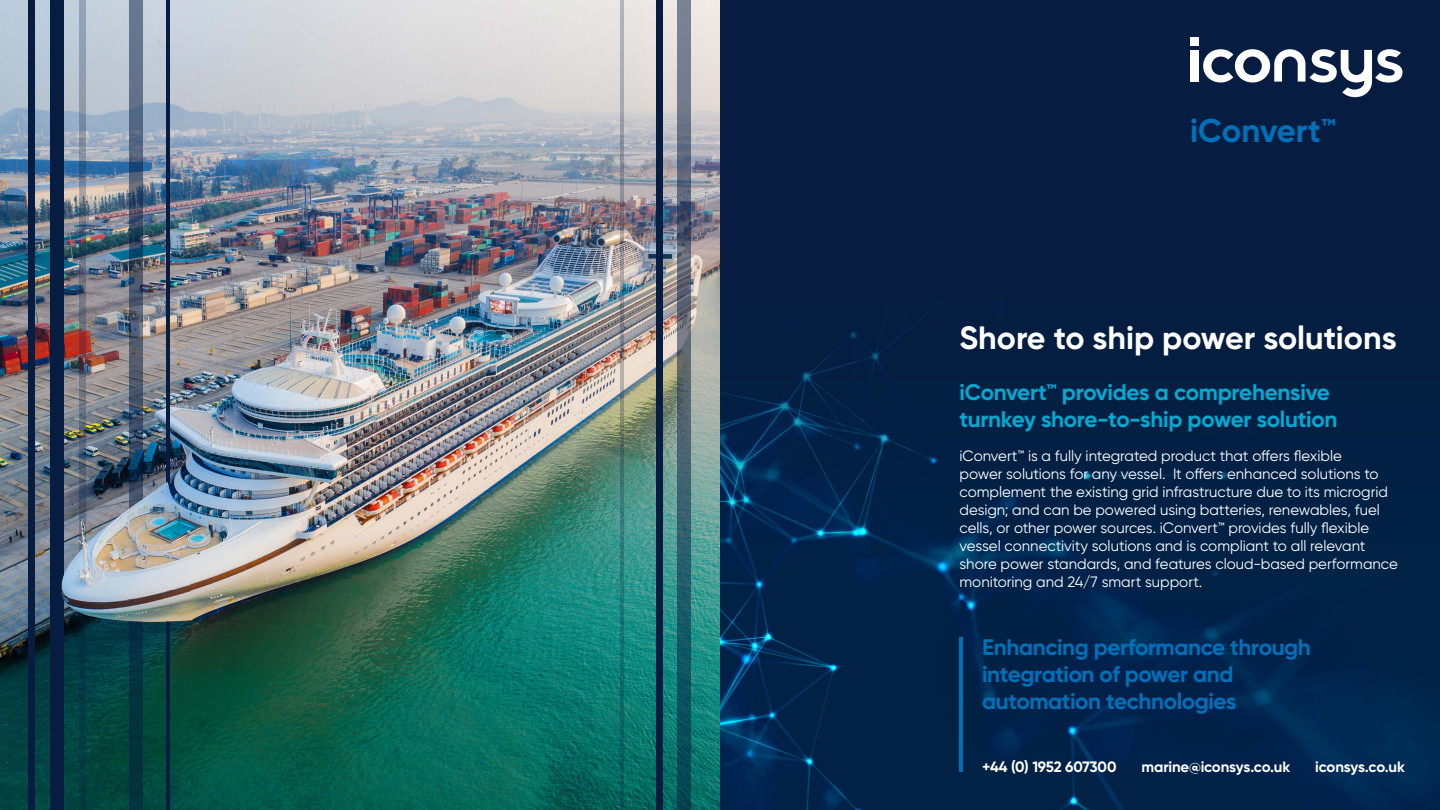
<style>
.page{position:relative;width:1440px;height:810px;background:#061d41}
.page>*{position:absolute;margin:0;border:0;box-sizing:border-box;transform-origin:0 0}
.t1{font:700 32.85px "Gilroy";color:#0071b9}
.t2{font:700 32.25px "Gilroy";color:#fff}
.t3{font:700 22.5px/27px "Gilroy";letter-spacing:-.02em;color:#0071b9}
.t4{font:700 22.5px/27px "Gilroy";letter-spacing:-.015em;color:#00aad2}
.t5{font:15px/18px "Gilroy";color:#fff}
.t6{font:700 15px "Gilroy";letter-spacing:-.015em;color:#fff}
</style>
<div class="page">
<img style="left:720px;top:311px;width:720px;height:499px">
<img style="left:0;top:0;width:720px;height:810px">
<div style="left:1190px;top:50px;width:8px;height:32px;background:#fff"></div>
<div style="left:1190px;top:38px;width:8px;height:8px;background:#fff"></div>
<svg style="left:1203px;top:49px;width:200px;height:48px"></svg>
<img style="left:620px;top:0;width:4px;height:810px">
<svg style="left:677px;top:0;width:13px;height:810px;background:#416170"></svg>
<div style="left:28px;top:0;width:7px;height:810px;background:#061d41"></div>
<img style="left:79px;top:0;width:7px;height:810px">
<div style="left:50px;top:0;width:13px;height:810px;background:#061d41"></div>
<div style="left:657px;top:0;width:6px;height:810px;background:#061d41"></div>
<hr style="left:167px;top:0;width:3px;height:810px;background:#061d41">
<svg style="left:130px;top:0;width:13px;height:810px;background:#334e63"></svg>
<div style="left:937px;top:596px;width:415px;height:162px;background:#061d41;opacity:.75"></div>
<hr style="left:959px;top:638px;width:4px;height:134px;background:#0071b9">
<img style="left:61px;top:482px;width:132px;height:140px">
<h1 class="t1" style="left:1190px;top:110px;width:148px">iConvert™</h1>
<h2 class="t2" style="left:960px;top:318px;width:439px">Shore to ship power solutions</h2>
<h3 class="t4" style="left:960px;top:378px;width:379px">iConvert™ provides a comprehensive turnkey shore-to-ship power solution</h3>
<p class="t5" style="left:960px;top:447px;width:440px">iConvert™ is a fully integrated product that offers flexible<br>power solutions for any vessel. It offers enhanced solutions to complement the existing grid infrastructure due to its microgrid design; and can be powered using batteries, renewables, fuel cells, or other power sources. iConvert™ provides fully flexible vessel connectivity solutions and is compliant to all relevant shore power standards, and features cloud-based performance monitoring and 24/7 smart support.</p>
<h3 class="t3" style="left:982px;top:634px;width:330px">Enhancing performance through integration of power and automation technologies</h3>
<p class="t6" style="left:982px;top:757px;width:136px">+44 (0) 1952 607300</p>
<p class="t6" style="left:1142px;top:757px;width:150px">marine@iconsys.co.uk</p>
<p class="t6" style="left:1315px;top:757px;width:91px">iconsys.co.uk</p>
</div>
